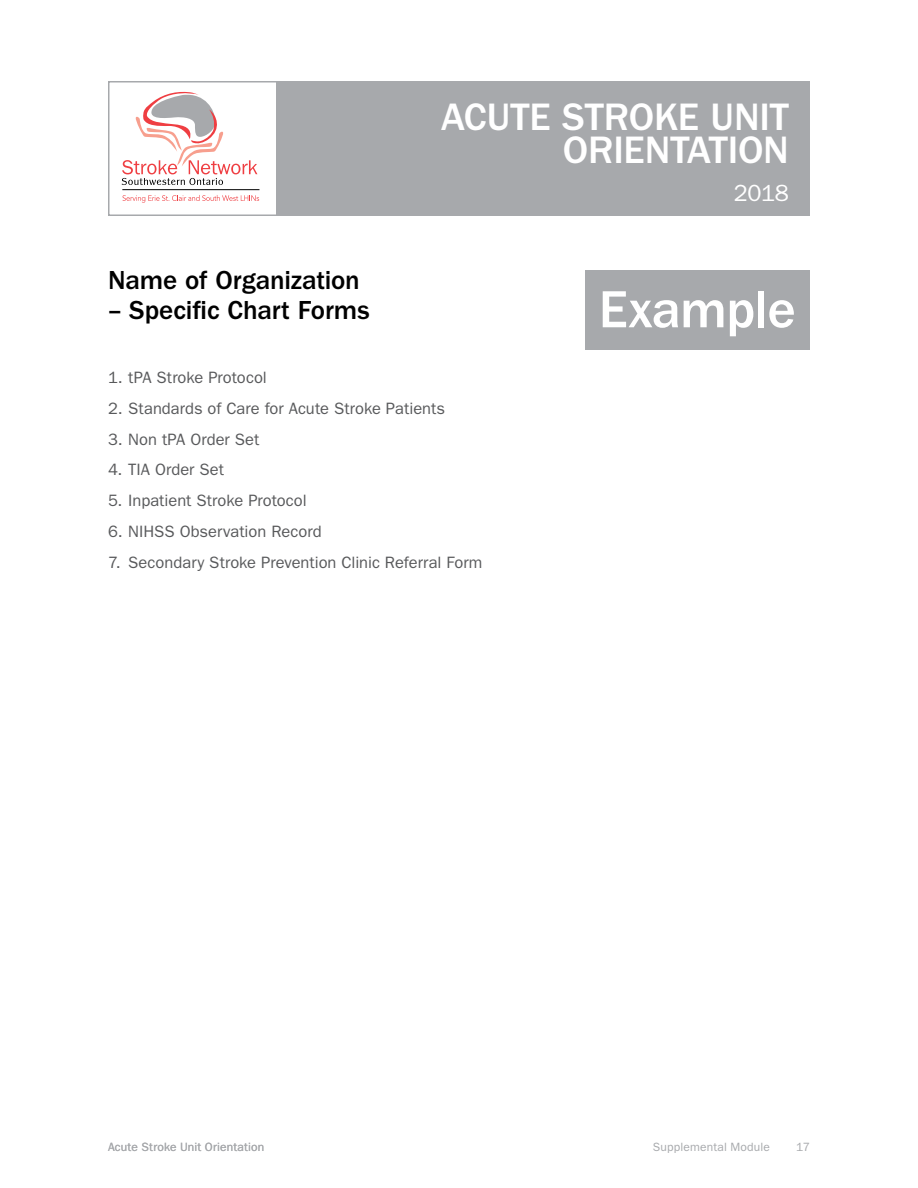
<style>
.page{position:relative;width:918px;height:1188px;background:#fff}
.page>*{position:absolute;margin:0;border:0;box-sizing:border-box;transform-origin:0 0}
.t1{font:500 54px "ITC Franklin Gothic Std";letter-spacing:-.01em;color:#fff}
.t2{font:500 39.6px/33px "ITC Franklin Gothic Std";letter-spacing:-.005em;color:#fff;text-align:right}
.t3{font:500 27px "ITC Franklin Gothic Std";letter-spacing:-.005em;color:#000}
.t4{font:23.4px "ITC Franklin Gothic Std";color:#fff}
.t5{font:16.5px "ITC Franklin Gothic Std";color:#58595b}
.t6{font:12px "ITC Franklin Gothic Std";letter-spacing:.015em;color:#a7a9ac}
</style>
<div class="page">
<svg style="left:122px;top:195px;width:137px;height:8px"></svg>
<hr style="left:122px;top:189px;width:137px;height:1px;background:#000">
<svg style="left:122px;top:92px;width:135px;height:93px"></svg>
<div style="left:276px;top:81px;width:534px;height:135px;background:#a7a9ac"></div>
<div style="left:585px;top:270px;width:225px;height:80px;background:#a7a9ac"></div>
<h3 class="t3" style="left:108px;top:264px;width:253px">Name of Organization</h3>
<h3 class="t3" style="left:108px;top:294px;width:263px">– Specific Chart Forms</h3>
<h2 class="t2" style="left:441px;top:100px;width:350px">ACUTE STROKE UNIT<br>ORIENTATION</h2>
<h3 class="t4" style="left:734px;top:180px;width:57px">2018</h3>
<h1 class="t1" style="left:599px;top:279px;width:198px">Example</h1>
<p class="t5" style="left:108px;top:368px;width:160px">1. tPA Stroke Protocol</p>
<p class="t5" style="left:108px;top:399px;width:339px">2. Standards of Care for Acute Stroke Patients</p>
<p class="t5" style="left:108px;top:429px;width:153px">3. Non tPA Order Set</p>
<p class="t5" style="left:108px;top:460px;width:118px">4. TIA Order Set</p>
<p class="t5" style="left:108px;top:491px;width:200px">5. Inpatient Stroke Protocol</p>
<p class="t5" style="left:108px;top:522px;width:215px">6. NIHSS Observation Record</p>
<p class="t5" style="left:108px;top:552px;width:376px">7. Secondary Stroke Prevention Clinic Referral Form</p>
<p class="t6" style="left:108px;top:1140px;width:158px">Acute Stroke Unit Orientation</p>
<p class="t6" style="left:653px;top:1140px;width:119px">Supplemental Module</p>
<p class="t6" style="left:796px;top:1140px;width:15px">17</p>
</div>
